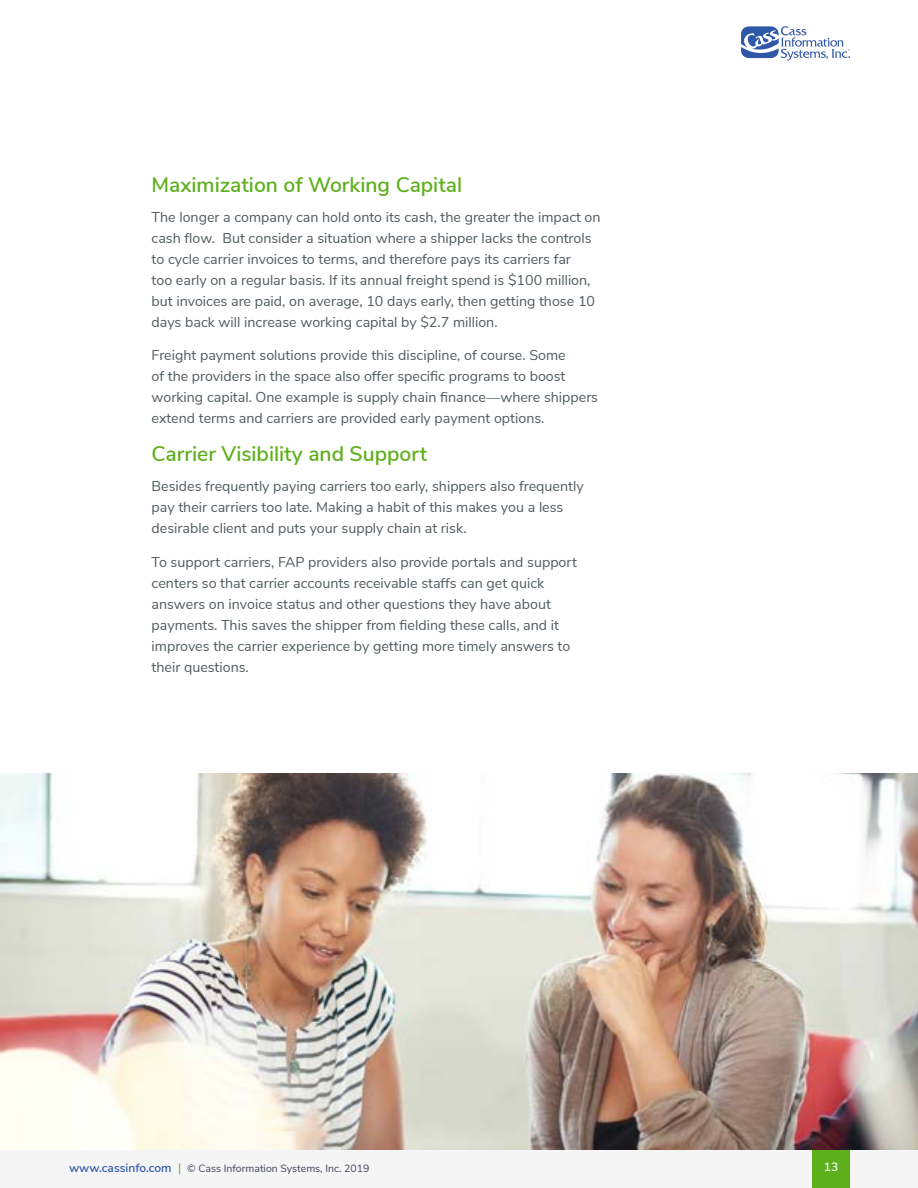
<style>
.page{position:relative;width:918px;height:1188px;background:#fff}
.page>*{position:absolute;margin:0;border:0;box-sizing:border-box;transform-origin:0 0}
.t1{font:600 21px "Nunito Sans";color:#5daf1b}
.t2{font:14.25px/21px "Nunito Sans";color:#505a5f}
.t3{font:600 12px "Nunito Sans";color:#fff}
.t4{font:10.5px "Nunito Sans";color:#414658}
.s1{font-weight:600;font-size:12px;color:#3058a9}
.s2{font-size:12px;color:#5daf1b}
</style>
<div class="page">
<svg style="left:741px;top:26px;width:109px;height:34px"></svg>
<div style="left:0;top:1149px;width:918px;height:39px;background:#f5f5f5"></div>
<div style="left:812px;top:1149px;width:38px;height:39px;background:#5daf1b"></div>
<img style="left:0;top:773px;width:918px;height:376px">
<h1 class="t1" style="left:152px;top:170px;width:312px">Maximization of Working Capital</h1>
<p class="t2" style="left:152px;top:205px;width:451px">The longer a company can hold onto its cash, the greater the impact on cash flow. But consider a situation where a shipper lacks the controls to cycle carrier invoices to terms, and therefore pays its carriers far<br>too early on a regular basis. If its annual freight spend is $100 million, but invoices are paid, on average, 10 days early, then getting those 10 days back will increase working capital by $2.7 million.</p>
<p class="t2" style="left:152px;top:344px;width:448px">Freight payment solutions provide this discipline, of course. Some<br>of the providers in the space also offer specific programs to boost working capital. One example is supply chain finance—where shippers extend terms and carriers are provided early payment options.</p>
<h1 class="t1" style="left:152px;top:439px;width:277px">Carrier Visibility and Support</h1>
<p class="t2" style="left:152px;top:475px;width:434px">Besides frequently paying carriers too early, shippers also frequently pay their carriers too late. Making a habit of this makes you a less desirable client and puts your supply chain at risk.</p>
<p class="t2" style="left:152px;top:550px;width:427px">To support carriers, FAP providers also provide portals and support centers so that carrier accounts receivable staffs can get quick answers on invoice status and other questions they have about payments. This saves the shipper from fielding these calls, and it improves the carrier experience by getting more timely answers to their questions.</p>
<p class="t4" style="left:69px;top:1160px;width:302px"><span class="s1">www.cassinfo.com</span> <span class="s2">|</span> © Cass Information Systems, Inc. 2019</p>
<p class="t3" style="left:824px;top:1158px;width:16px">13</p>
</div>
